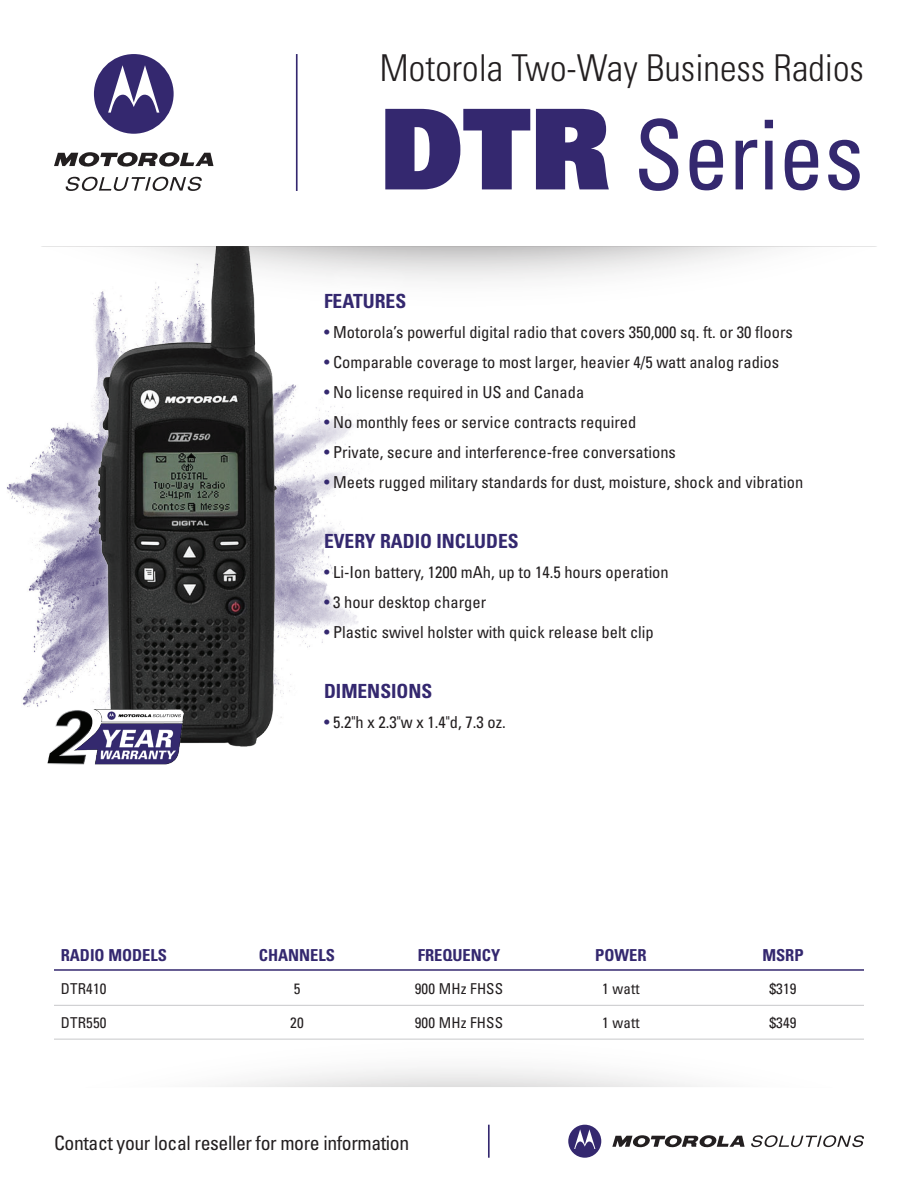
<style>
.page{position:relative;width:918px;height:1188px;background:#fff}
.page>*{position:absolute;margin:0;border:0;box-sizing:border-box;transform-origin:0 0}
.t1{font:condensed 96.45px "Univers LT Std";color:#34286f;scale:.93 1}
.t2{font:300 condensed 37.05px "Univers LT Std";color:#231f20}
.t3{font:condensed 19.8px "Univers LT Std";letter-spacing:-.02em;color:#231f20}
.t4{font:700 condensed 19.5px "Univers LT Std";color:#34286f}
.t5{font:condensed 16.5px "Univers LT Std";color:#231f20}
.t6{font:700 condensed 16.5px "Univers LT Std";color:#34286f}
.t7{font:condensed 15px "Univers LT Std";letter-spacing:.01em;color:#231f20}
.s1{font-family:"Univers LT Std X Black";font-stretch:normal;font-size:111.6px}
.s2{color:#34286f}
</style>
<div class="page">
<img style="left:7px;top:54px;width:870px;height:1094px">
<hr style="left:296px;top:54px;width:2px;height:137px;background:#34286f">
<div style="left:288px;top:255px;width:550px;height:511px;background:#fff"></div>
<hr style="left:54px;top:969px;width:810px;height:2px;background:#34286f">
<hr style="left:54px;top:1005px;width:810px;height:1px;background:#c7c8ca">
<hr style="left:54px;top:1039px;width:810px;height:1px;background:#c7c8ca">
<hr style="left:488px;top:1125px;width:2px;height:33px;background:#34286f">
<svg style="left:612px;top:1135px;width:133px;height:13px"></svg>
<svg style="left:568px;top:1125px;width:33px;height:33px"></svg>
<svg style="left:751px;top:1135px;width:113px;height:12px"></svg>
<svg style="left:94px;top:54px;width:80px;height:80px"></svg>
<svg style="left:54px;top:152px;width:159px;height:15px"></svg>
<svg style="left:66px;top:177px;width:136px;height:14px"></svg>
<img style="left:46px;top:701px;width:137px;height:82px">
<h2 class="t2" style="left:380px;top:46px;width:486px">Motorola Two-Way Business Radios</h2>
<h1 class="t1" style="left:380px;top:94px;width:522px"><span class="s1">DTR</span> Series</h1>
<p class="t4" style="left:324px;top:289px;width:84px">FEATURES</p>
<p class="t5" style="left:324px;top:322px;width:470px"><span class="s2">•</span> Motorola’s powerful digital radio that covers 350,000 sq. ft. or 30 floors</p>
<p class="t5" style="left:324px;top:352px;width:457px"><span class="s2">•</span> Comparable coverage to most larger, heavier 4/5 watt analog radios</p>
<p class="t5" style="left:324px;top:382px;width:262px"><span class="s2">•</span> No license required in US and Canada</p>
<p class="t5" style="left:324px;top:412px;width:314px"><span class="s2">•</span> No monthly fees or service contracts required</p>
<p class="t5" style="left:324px;top:442px;width:353px"><span class="s2">•</span> Private, secure and interference-free conversations</p>
<p class="t5" style="left:324px;top:472px;width:481px"><span class="s2">•</span> Meets rugged military standards for dust, moisture, shock and vibration</p>
<p class="t4" style="left:324px;top:529px;width:196px">EVERY RADIO INCLUDES</p>
<p class="t5" style="left:324px;top:562px;width:346px"><span class="s2">•</span> Li-Ion battery, 1200 mAh, up to 14.5 hours operation</p>
<p class="t5" style="left:324px;top:592px;width:164px"><span class="s2">•</span> 3 hour desktop charger</p>
<p class="t5" style="left:324px;top:622px;width:331px"><span class="s2">•</span> Plastic swivel holster with quick release belt clip</p>
<p class="t4" style="left:324px;top:679px;width:110px">DIMENSIONS</p>
<p class="t5" style="left:324px;top:712px;width:183px"><span class="s2">•</span> 5.2"h x 2.3"w x 1.4"d, 7.3 oz.</p>
<p class="t6" style="left:61px;top:945px;width:108px">RADIO MODELS</p>
<p class="t6" style="left:259px;top:945px;width:78px">CHANNELS</p>
<p class="t6" style="left:418px;top:945px;width:84px">FREQUENCY</p>
<p class="t6" style="left:595px;top:945px;width:53px">POWER</p>
<p class="t6" style="left:762px;top:945px;width:43px">MSRP</p>
<p class="t7" style="left:61px;top:979px;width:47px">DTR410</p>
<p class="t7" style="left:294px;top:979px;width:8px">5</p>
<p class="t7" style="left:415px;top:979px;width:90px">900 MHz FHSS</p>
<p class="t7" style="left:602px;top:979px;width:39px">1 watt</p>
<p class="t7" style="left:769px;top:979px;width:29px">$319</p>
<p class="t7" style="left:61px;top:1013px;width:47px">DTR550</p>
<p class="t7" style="left:290px;top:1013px;width:15px">20</p>
<p class="t7" style="left:415px;top:1013px;width:90px">900 MHz FHSS</p>
<p class="t7" style="left:602px;top:1013px;width:39px">1 watt</p>
<p class="t7" style="left:769px;top:1013px;width:29px">$349</p>
<p class="t3" style="left:54px;top:1130px;width:357px">Contact your local reseller for more information</p>
</div>
